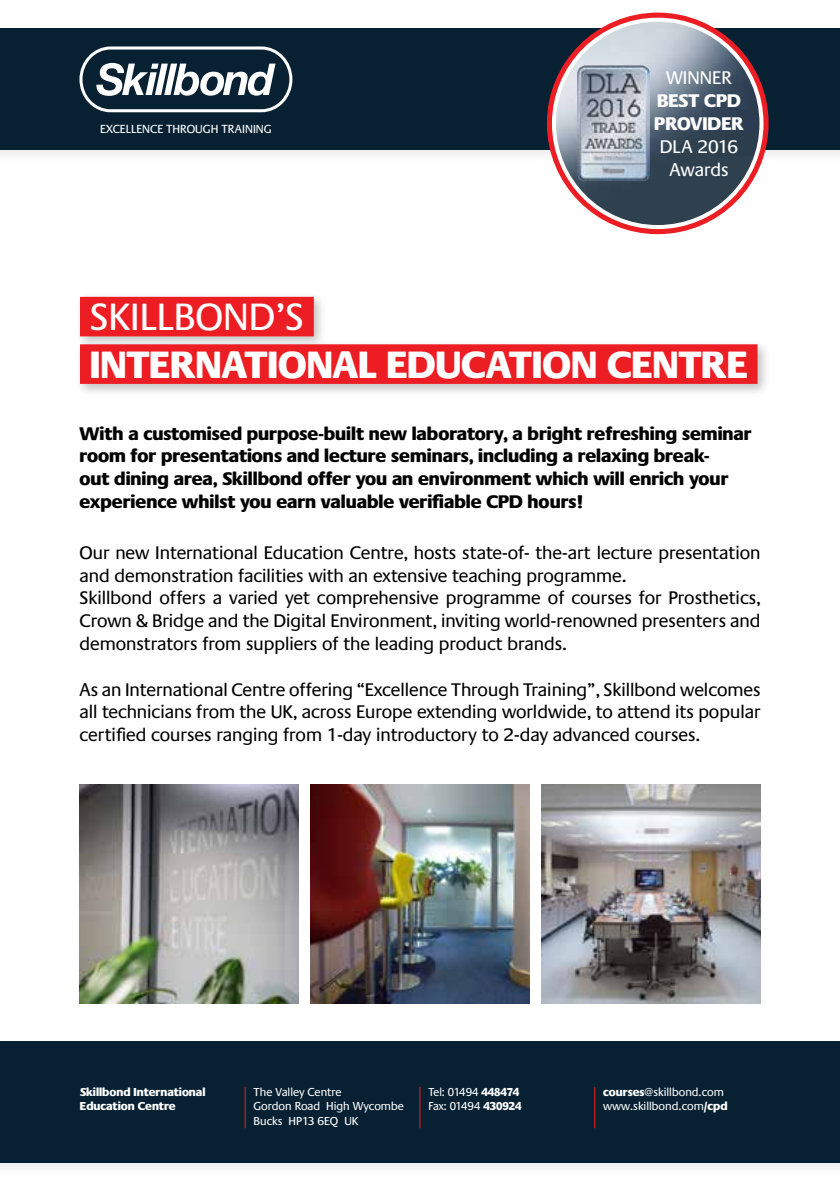
<style>
.page{position:relative;width:840px;height:1191px;background:#fff}
.page>*{position:absolute;margin:0;border:0;box-sizing:border-box;transform-origin:0 0}
.t1{font:800 39.6px "Praxis";color:#fff}
.t2{font:39.6px "Praxis";color:#fff}
.t3{font:19px/22.8px "Praxis";color:#000}
.t4{font:800 19px/22.8px "Praxis";color:#000}
.t5{font:19px/22.8px "Praxis";color:#fff;text-align:center}
.t6{font:800 19px/22.8px "Praxis";color:#fff}
.t7{font:12.2px "Praxis";color:#fff}
.t8{font:12px/14.4px "Praxis";color:#fff}
.t9{font:800 12px/14.4px "Praxis";color:#fff}
.t10{font:12px/14.4px "Praxis";color:#fff;scale:.95 1}
.s1{font-weight:800}
</style>
<div class="page">
<div style="left:0;top:1038px;width:839px;height:138px;background:#000;opacity:.07"></div>
<div style="left:0;top:1041px;width:839px;height:121px;background:#072133"></div>
<div style="left:0;top:26px;width:839px;height:138px;background:#f9f9f9"></div>
<div style="left:0;top:28px;width:839px;height:122px;background:#072133"></div>
<hr style="left:245px;top:1086px;width:1px;height:42px;background:#ed1d24">
<hr style="left:419px;top:1086px;width:1px;height:42px;background:#ed1d24">
<hr style="left:594px;top:1086px;width:1px;height:42px;background:#ed1d24">
<svg style="left:79px;top:46px;width:213px;height:66px"></svg>
<img style="left:310px;top:785px;width:219px;height:218px">
<img style="left:541px;top:785px;width:219px;height:218px">
<img style="left:79px;top:785px;width:219px;height:218px">
<div style="left:546px;top:13px;width:222px;height:221px;border:14px solid #ed1d24;border-radius:50%"></div>
<img style="left:553px;top:20px;width:208px;height:207px;border-radius:104px">
<img style="left:577px;top:65px;width:72px;height:116px">
<div style="left:74px;top:291px;width:697px;height:106px;background:#000;opacity:.25"></div>
<div style="left:80px;top:297px;width:233px;height:39px;background:#ed1d24"></div>
<div style="left:80px;top:344px;width:677px;height:40px;background:#ed1d24"></div>
<p class="t7" style="left:100px;top:123px;width:173px">EXCELLENCE THROUGH TRAINING</p>
<p class="t5" style="left:665px;top:67px;width:67px">WINNER</p>
<p class="t6" style="left:654px;top:90px;width:91px">BEST CPD<br>PROVIDER</p>
<p class="t5" style="left:659px;top:136px;width:80px">DLA 2016<br>Awards</p>
<h1 class="t2" style="left:90px;top:296px;width:215px">SKILLBOND’S</h1>
<h1 class="t1" style="left:90px;top:343px;width:659px">INTERNATIONAL EDUCATION CENTRE</h1>
<p class="t4" style="left:79px;top:422px;width:673px">With a customised purpose-built new laboratory, a bright refreshing seminar room for presentations and lecture seminars, including a relaxing break-<br>out dining area, Skillbond offer you an environment which will enrich your experience whilst you earn valuable verifiable CPD hours!</p>
<p class="t3" style="left:79px;top:541px;width:682px">Our new International Education Centre, hosts state-of- the-art lecture presentation and demonstration facilities with an extensive teaching programme.<br>Skillbond offers a varied yet comprehensive programme of courses for Prosthetics, Crown &amp; Bridge and the Digital Environment, inviting world-renowned presenters and demonstrators from suppliers of the leading product brands.</p>
<p class="t3" style="left:79px;top:678px;width:682px;text-align:justify">As an International Centre offering “Excellence Through Training”, Skillbond welcomes all technicians from the UK, across Europe extending worldwide, to attend its popular certified courses ranging from 1-day introductory to 2-day advanced courses.</p>
<p class="t9" style="left:80px;top:1084px;width:127px">Skillbond International<br>Education Centre</p>
<p class="t10" style="left:428px;top:1084px;width:99px">Tel: 01494 <span class="s1">448474<br></span>Fax: 01494 <span class="s1">430924</span></p>
<p class="t8" style="left:603px;top:1084px;width:126px"><span class="s1">courses</span>@skillbond.com www.skillbond.com<span class="s1">/cpd</span></p>
<p class="t8" style="left:253px;top:1084px;width:152px">The Valley Centre<br>Gordon Road High Wycombe<br>Bucks HP13 6EQ UK</p>
</div>
